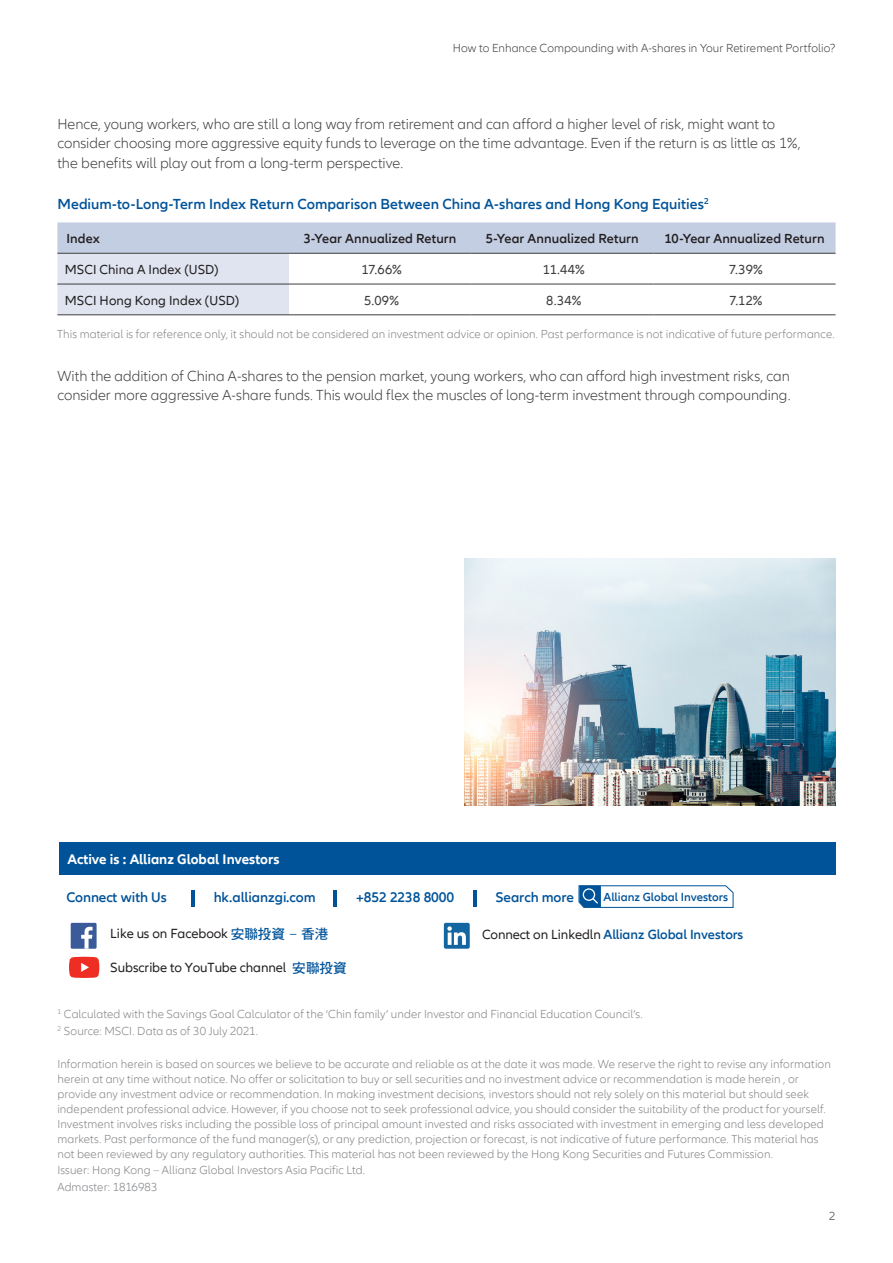
<style>
.page{position:relative;width:893px;height:1263px;background:#fff}
.page>*{position:absolute;margin:0;border:0;box-sizing:border-box;transform-origin:0 0}
.body_text{font:300 15px/19.5px "Allianz Neo";color:#3e3e3f}
.chart_table_title{font:600 15px "Allianz Neo";letter-spacing:.005em;color:#015399}
.t1{font:600 14.4px "Allianz Neo";letter-spacing:-.005em;color:#015399}
.t2{font:700 14.25px "Allianz Neo";color:#fff}
.t3{font:13.65px "Allianz Neo";letter-spacing:-.01em;color:#231f20}
.t4{font:600 13.65px "Allianz Neo";letter-spacing:-.005em;color:#015399}
.paragraph_reset{font:600 13.5px "Allianz Neo";letter-spacing:.005em;color:#231f20}
.paragraph_reset-2{font:13.5px "Allianz Neo";letter-spacing:.005em;color:#231f20}
.paragraph_reset-3{font:13.5px "Allianz Neo";letter-spacing:.01em;color:#3e3e3f}
.disclaimer{font:300 12px/15px "Allianz Neo";letter-spacing:.005em;color:#808285}
.t5{font:300 12px "Allianz Neo";letter-spacing:.005em;color:#3e3e3f}
.t6{font:600 12px "Allianz Neo";color:#015399}
.s1{font-family:"DF Hei Bd HKP BF";color:#015399}
.s2{color:#015399}
.s3{font-weight:400;color:#231f20}
</style>
<div class="page">
<svg style="left:578px;top:885px;width:156px;height:23px"></svg>
<div style="left:444px;top:923px;width:26px;height:26px;background:#1466a1;border-radius:2px"></div>
<svg style="left:447px;top:926px;width:19px;height:19px"></svg>
<svg style="left:69px;top:957px;width:30px;height:21px"></svg>
<div style="left:71px;top:923px;width:26px;height:26px;background:#3b5a9a"></div>
<svg style="left:81px;top:927px;width:12px;height:22px"></svg>
<hr style="left:191px;top:889px;width:3px;height:17px;background:#015399">
<hr style="left:333px;top:889px;width:4px;height:17px;background:#015399">
<hr style="left:473px;top:889px;width:4px;height:17px;background:#015399">
<div style="left:59px;top:842px;width:777px;height:33px;background:#015399"></div>
<svg style="left:57px;top:222px;width:779px;height:93px"></svg>
<hr style="left:57px;top:253px;width:232px;height:1px;background:#3e3e3f">
<hr style="left:289px;top:253px;width:182px;height:1px;background:#3e3e3f">
<hr style="left:471px;top:253px;width:182px;height:1px;background:#3e3e3f">
<hr style="left:653px;top:253px;width:183px;height:1px;background:#3e3e3f">
<hr style="left:57px;top:284px;width:232px;height:1px;background:#3e3e3f">
<hr style="left:289px;top:284px;width:182px;height:1px;background:#3e3e3f">
<hr style="left:471px;top:284px;width:182px;height:1px;background:#3e3e3f">
<hr style="left:653px;top:284px;width:183px;height:1px;background:#3e3e3f">
<hr style="left:57px;top:315px;width:232px;height:1px;background:#3e3e3f">
<hr style="left:289px;top:315px;width:182px;height:1px;background:#3e3e3f">
<hr style="left:471px;top:315px;width:182px;height:1px;background:#3e3e3f">
<hr style="left:653px;top:315px;width:183px;height:1px;background:#3e3e3f">
<img style="left:465px;top:558px;width:371px;height:247px">
<p class="t5" style="left:453px;top:41px;width:384px">How to Enhance Compounding with A-shares in Your Retirement Portfolio?</p>
<p class="body_text" style="left:57px;top:115px;width:744px">Hence, young workers, who are still a long way from retirement and can afford a higher level of risk, might want to consider choosing more aggressive equity funds to leverage on the time advantage. Even if the return is as little as 1%, the benefits will play out from a long-term perspective.</p>
<p class="chart_table_title" style="left:57px;top:195px;width:653px">Medium-to-Long-Term Index Return Comparison Between China A-shares and Hong Kong Equities<sup>2</sup></p>
<p class="paragraph_reset" style="left:66px;top:231px;width:35px">Index</p>
<p class="paragraph_reset" style="left:304px;top:231px;width:154px">3-Year Annualized Return</p>
<p class="paragraph_reset" style="left:486px;top:231px;width:154px">5-Year Annualized Return</p>
<p class="paragraph_reset" style="left:664px;top:231px;width:162px">10-Year Annualized Return</p>
<p class="paragraph_reset-2" style="left:65px;top:262px;width:155px">MSCI China A Index (USD)</p>
<p class="paragraph_reset-3" style="left:361px;top:262px;width:42px">17.66%</p>
<p class="paragraph_reset-3" style="left:543px;top:262px;width:44px">11.44%</p>
<p class="paragraph_reset-3" style="left:729px;top:262px;width:35px">7.39%</p>
<p class="paragraph_reset-2" style="left:65px;top:292px;width:176px">MSCI Hong Kong Index (USD)</p>
<p class="paragraph_reset-3" style="left:364px;top:292px;width:37px">5.09%</p>
<p class="paragraph_reset-3" style="left:546px;top:292px;width:37px">8.34%</p>
<p class="paragraph_reset-3" style="left:729px;top:292px;width:35px">7.12%</p>
<p class="disclaimer" style="left:57px;top:327px;width:779px">This material is for reference only, it should not be considered an investment advice or opinion. Past performance is not indicative of future performance.</p>
<p class="body_text" style="left:57px;top:366px;width:735px">With the addition of China A-shares to the pension market, young workers, who can afford high investment risks, can consider more aggressive A-share funds. This would flex the muscles of long-term investment through compounding.</p>
<p class="t2" style="left:64px;top:849px;width:213px">Active is : Allianz Global Investors</p>
<p class="t2" style="left:68px;top:851px;width:213px">Active is : Allianz Global Investors</p>
<p class="t1" style="left:66px;top:889px;width:102px">Connect with Us</p>
<p class="t1" style="left:214px;top:889px;width:103px">hk.allianzgi.com</p>
<p class="t1" style="left:356px;top:889px;width:100px">+852 2238 8000</p>
<p class="t1" style="left:496px;top:889px;width:80px">Search more</p>
<p class="t6" style="left:603px;top:890px;width:126px">Allianz Global Investors</p>
<p class="t3" style="left:110px;top:925px;width:220px">Like us on Facebook <span class="s1">安聯投資</span> <span class="s2">–</span> <span class="s1">香港</span></p>
<p class="t4" style="left:482px;top:926px;width:263px"><span class="s3">Connect on Linkedln</span> Allianz Global Investors</p>
<p class="t3" style="left:110px;top:959px;width:238px">Subscribe to YouTube channel <span class="s1">安聯投資</span></p>
<p class="disclaimer" style="left:57px;top:1007px;width:587px"><sup>1</sup> Calculated with the Savings Goal Calculator of the ‘Chin family’ under Investor and Financial Education Council’s.</p>
<p class="disclaimer" style="left:57px;top:1023px;width:202px"><sup>2</sup> Source: MSCI. Data as of 30 July 2021.</p>
<p class="disclaimer" style="left:57px;top:1056px;width:775px">Information herein is based on sources we believe to be accurate and reliable as at the date it was made. We reserve the right to revise any information herein at any time without notice. No offer or solicitation to buy or sell securities and no investment advice or recommendation is made herein , or provide any investment advice or recommendation. In making investment decisions, investors should not rely solely on this material but should seek independent professional advice. However, if you choose not to seek professional advice, you should consider the suitability of the product for yourself.<br>Investment involves risks including the possible loss of principal amount invested and risks associated with investment in emerging and less developed markets. Past performance of the fund manager(s), or any prediction, projection or forecast, is not indicative of future performance. This material has not been reviewed by any regulatory authorities. This material has not been reviewed by the Hong Kong Securities and Futures Commission.</p>
<p class="disclaimer" style="left:57px;top:1163px;width:309px">Issuer: Hong Kong – Allianz Global Investors Asia Pacific Ltd.</p>
<p class="disclaimer" style="left:57px;top:1179px;width:102px">Admaster: 1816983</p>
<p class="t5" style="left:829px;top:1210px;width:8px">2</p>
</div>
